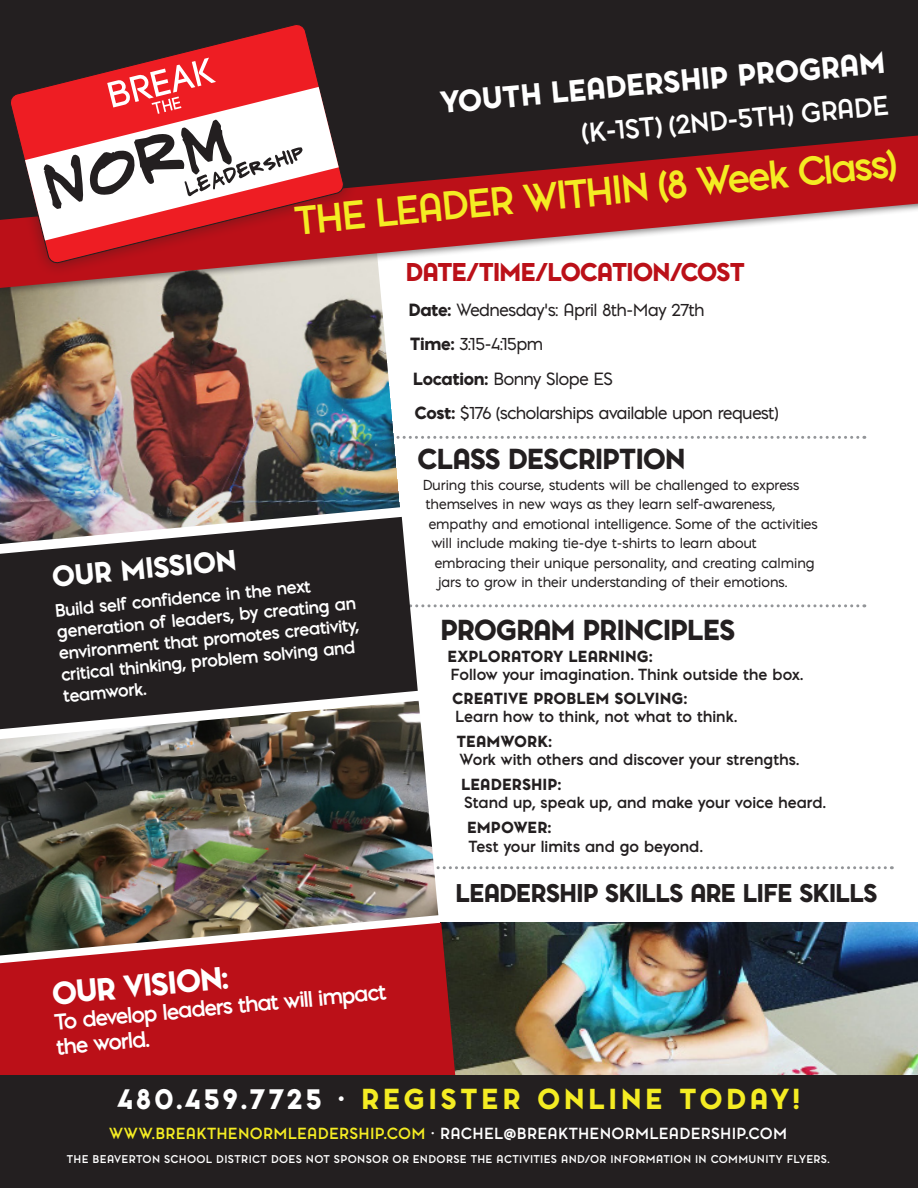
<style>
.page{position:relative;width:918px;height:1188px;background:#fff}
.page>*{position:absolute;margin:0;border:0;box-sizing:border-box;transform-origin:0 0}
.t1{font:700 37.5px "Pontiac";color:#f4ec23}
.t2{font:900 29.7px "Pontiac";color:#fff}
.t3{font:900 28.5px "Pontiac";color:#fff}
.t4{font:900 27.3px "Pontiac";color:#fff}
.t5{font:900 27px "Pontiac";letter-spacing:.125em;color:#f4ec23}
.t6{font:900 27px "Pontiac";letter-spacing:-.05em;color:#231f20}
.t7{font:700 25.5px "Pontiac";color:#fff}
.t8{font:900 24px "Pontiac";letter-spacing:-.05em;color:#231f20}
.t9{font:900 24px "Pontiac";letter-spacing:-.06em;color:#bb1018}
.t10{font:700 21px/25.7px "Pontiac";color:#fff}
.t11{font:700 16.8px/21.5px "Pontiac";color:#fff}
.t12{font:16.5px "Pontiac";letter-spacing:-.025em;color:#231f20}
.t13{font:700 15px "Pontiac";letter-spacing:.005em;color:#231f20}
.t14{font:900 15px "Pontiac";color:#231f20}
.t15{font:700 15px "Pontiac";letter-spacing:.02em;color:#fff}
.t16{font:13.5px "Pontiac";color:#231f20}
.t17{font:700 10.5px "Pontiac";letter-spacing:.035em;color:#fff}
.s1{font-weight:900}
.s2{color:#fff}
.s3{color:#f4ec23}
</style>
<div class="page">
<svg style="left:402px;top:436px;width:456px;height:3px"></svg>
<svg style="left:418px;top:604px;width:440px;height:3px"></svg>
<svg style="left:438px;top:866px;width:447px;height:3px"></svg>
<img style="left:0;top:298px;width:400px;height:219px">
<img style="left:441px;top:922px;width:477px;height:154px">
<div style="left:0;top:0;width:918px;height:131px;background:#231f20"></div>
<div style="left:0;top:131px;width:918px;height:167px;background:#231f20;opacity:.52"></div>
<svg style="left:0;top:136px;width:918px;height:152px"></svg>
<img style="left:0;top:701px;width:438px;height:222px">
<svg style="left:0;top:517px;width:418px;height:212px;background:#3c3838"></svg>
<svg style="left:0;top:923px;width:458px;height:153px;background:#b12025"></svg>
<div style="left:0;top:1076px;width:918px;height:112px;background:#231f20"></div>
<div style="left:430px;top:43px;width:468px;height:112px;background:#231f20"></div>
<div style="left:0;top:10px;width:357px;height:267px;background:#231f20;opacity:.5"></div>
<svg style="left:9px;top:23px;width:336px;height:241px;background:#7b1c20"></svg>
<svg style="left:25px;top:87px;width:314px;height:154px"></svg>
<svg style="left:107px;top:58px;width:109px;height:56px"></svg>
<svg style="left:44px;top:120px;width:259px;height:89px"></svg>
<p class="t3" style="left:438px;top:80px;width:448px;rotate:-5deg">YOUTH LEADERSHIP PROGRAM</p>
<p class="t7" style="left:581px;top:114px;width:310px;rotate:-5deg">(K-1ST) (2ND-5TH) GRADE</p>
<p class="t1" style="left:292px;top:191px;width:606px;rotate:-5deg">THE LEADER WITHIN (8 Week Class)</p>
<p class="t9" style="left:405px;top:254px;width:341px">DATE/TIME/LOCATION/COST</p>
<p class="t12" style="left:408px;top:298px;width:298px"><span class="s1">Date:</span> Wednesday’s: April 8th-May 27th</p>
<p class="t12" style="left:410px;top:332px;width:135px"><span class="s1">Time:</span> 3:15-4:15pm</p>
<p class="t12" style="left:413px;top:367px;width:202px"><span class="s1">Location:</span> Bonny Slope ES</p>
<p class="t12" style="left:414px;top:401px;width:365px"><span class="s1">Cost:</span> $176 (scholarships available upon request)</p>
<p class="t4" style="left:50px;top:555px;width:187px;rotate:-5deg">OUR MISSION</p>
<p class="t11" style="left:53px;top:600px;width:303px;rotate:-6deg">Build self confidence in the next generation of leaders, by creating an environment that promotes creativity, critical thinking, problem solving and teamwork.</p>
<p class="t6" style="left:417px;top:438px;width:270px">CLASS DESCRIPTION</p>
<p class="t16" style="left:423px;top:475px;width:378px">During this course, students will be challenged to express</p>
<p class="t16" style="left:426px;top:494px;width:351px">themselves in new ways as they learn self-awareness,</p>
<p class="t16" style="left:429px;top:514px;width:391px">empathy and emotional intelligence. Some of the activities</p>
<p class="t16" style="left:432px;top:533px;width:327px">will include making tie-dye t-shirts to learn about</p>
<p class="t16" style="left:435px;top:553px;width:381px">embracing their unique personality, and creating calming</p>
<p class="t16" style="left:436px;top:572px;width:352px">jars to grow in their understanding of their emotions.</p>
<p class="t6" style="left:440px;top:609px;width:297px">PROGRAM PRINCIPLES</p>
<p class="t14" style="left:448px;top:645px;width:206px">EXPLORATORY LEARNING:</p>
<p class="t13" style="left:451px;top:663px;width:354px">Follow your imagination. Think outside the box.</p>
<p class="t14" style="left:452px;top:687px;width:237px">CREATIVE PROBLEM SOLVING:</p>
<p class="t13" style="left:455px;top:706px;width:283px">Learn how to think, not what to think.</p>
<p class="t14" style="left:457px;top:730px;width:97px">TEAMWORK:</p>
<p class="t13" style="left:460px;top:749px;width:341px">Work with others and discover your strengths.</p>
<p class="t14" style="left:461px;top:773px;width:102px">LEADERSHIP:</p>
<p class="t13" style="left:464px;top:791px;width:363px">Stand up, speak up, and make your voice heard.</p>
<p class="t14" style="left:467px;top:816px;width:86px">EMPOWER:</p>
<p class="t13" style="left:469px;top:836px;width:235px">Test your limits and go beyond.</p>
<p class="t8" style="left:455px;top:875px;width:424px">LEADERSHIP SKILLS ARE LIFE SKILLS</p>
<p class="t2" style="left:50px;top:971px;width:179px;rotate:-5deg">OUR VISION:</p>
<p class="t10" style="left:53px;top:1008px;width:335px;rotate:-5deg">To develop leaders that will impact the world.</p>
<p class="t5" style="left:118px;top:1078px;width:684px"><span class="s2">480.459.7725 •</span> REGISTER ONLINE TODAY!</p>
<p class="t15" style="left:109px;top:1122px;width:680px"><span class="s3">WWW.BREAKTHENORMLEADERSHIP.COM</span> • RACHEL@BREAKTHENORMLEADERSHIP.COM</p>
<p class="t17" style="left:67px;top:1151px;width:764px">THE BEAVERTON SCHOOL DISTRICT DOES NOT SPONSOR OR ENDORSE THE ACTIVITIES AND/OR INFORMATION IN COMMUNITY FLYERS.</p>
</div>
